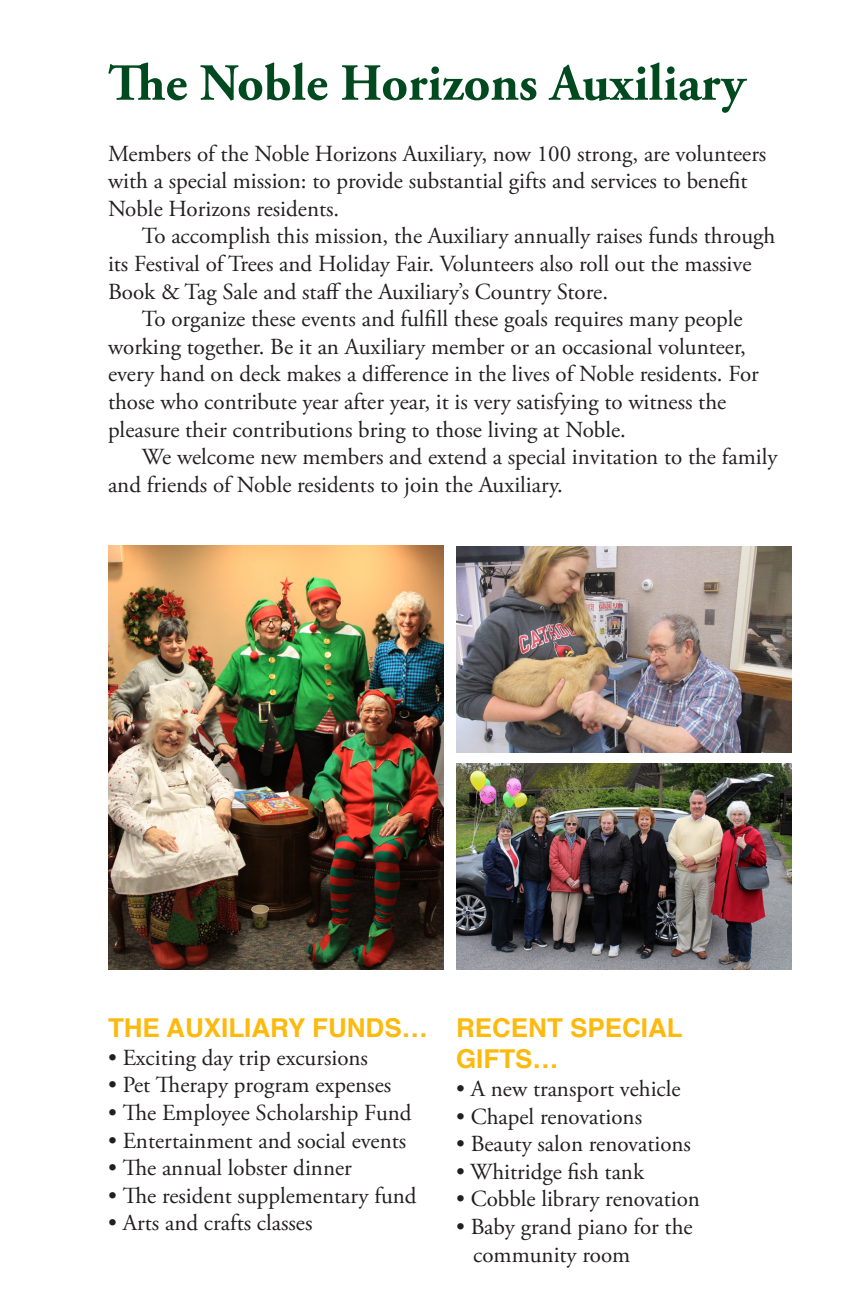
<style>
.page{position:relative;width:864px;height:1296px;background:#fff}
.page>*{position:absolute;margin:0;border:0;box-sizing:border-box;transform-origin:0 0}
.t1{font:700 52px "Adobe Garamond Pro";color:#014a1f}
.t2{font:700 26px/31.2px "Helvetica";color:#fcba0e}
.t3{font:23px/27.6px "Adobe Garamond Pro";color:#231f20}
</style>
<div class="page">
<img style="left:108px;top:546px;width:336px;height:424px">
<img style="left:456px;top:546px;width:336px;height:206px">
<img style="left:456px;top:763px;width:336px;height:207px">
<p class="t1" style="left:108px;top:53px;width:639px">The Noble Horizons Auxiliary</p>
<p class="t3" style="left:108px;top:140px;width:660px">Members of the Noble Horizons Auxiliary, now 100 strong, are volunteers with a special mission: to provide substantial gifts and services to benefit<br>Noble Horizons residents.</p>
<p class="t3" style="left:108px;top:223px;width:669px;text-indent:34px">To accomplish this mission, the Auxiliary annually raises funds through its Festival of Trees and Holiday Fair. Volunteers also roll out the massive<br>Book &amp; Tag Sale and staff the Auxiliary’s Country Store.</p>
<p class="t3" style="left:108px;top:306px;width:652px;text-indent:34px">To organize these events and fulfill these goals requires many people working together. Be it an Auxiliary member or an occasional volunteer, every hand on deck makes a difference in the lives of Noble residents. For those who contribute year after year, it is very satisfying to witness the</p>
<p class="t3" style="left:108px;top:416px;width:519px">pleasure their contributions bring to those living at Noble.</p>
<p class="t3" style="left:108px;top:444px;width:671px;text-indent:34px">We welcome new members and extend a special invitation to the family and friends of Noble residents to join the Auxiliary.</p>
<p class="t2" style="left:108px;top:1013px;width:321px">THE AUXILIARY FUNDS…</p>
<p class="t3" style="left:108px;top:1044px;width:262px">• Exciting day trip excursions</p>
<p class="t3" style="left:108px;top:1072px;width:285px">• Pet Therapy program expenses</p>
<p class="t3" style="left:108px;top:1100px;width:305px">• The Employee Scholarship Fund</p>
<p class="t3" style="left:108px;top:1127px;width:300px">• Entertainment and social events</p>
<p class="t3" style="left:108px;top:1155px;width:245px">• The annual lobster dinner</p>
<p class="t3" style="left:108px;top:1182px;width:310px">• The resident supplementary fund</p>
<p class="t3" style="left:108px;top:1210px;width:206px">• Arts and crafts classes</p>
<p class="t2" style="left:456px;top:1013px;width:228px">RECENT SPECIAL<br>GIFTS…</p>
<p class="t3" style="left:456px;top:1076px;width:226px">• A new transport vehicle</p>
<p class="t3" style="left:456px;top:1103px;width:188px">• Chapel renovations</p>
<p class="t3" style="left:456px;top:1131px;width:237px">• Beauty salon renovations</p>
<p class="t3" style="left:456px;top:1158px;width:190px">• Whitridge fish tank</p>
<p class="t3" style="left:456px;top:1186px;width:246px">• Cobble library renovation</p>
<p class="t3" style="left:456px;top:1214px;width:238px">• Baby grand piano for the</p>
<p class="t3" style="left:473px;top:1241px;width:159px">community room</p>
</div>
